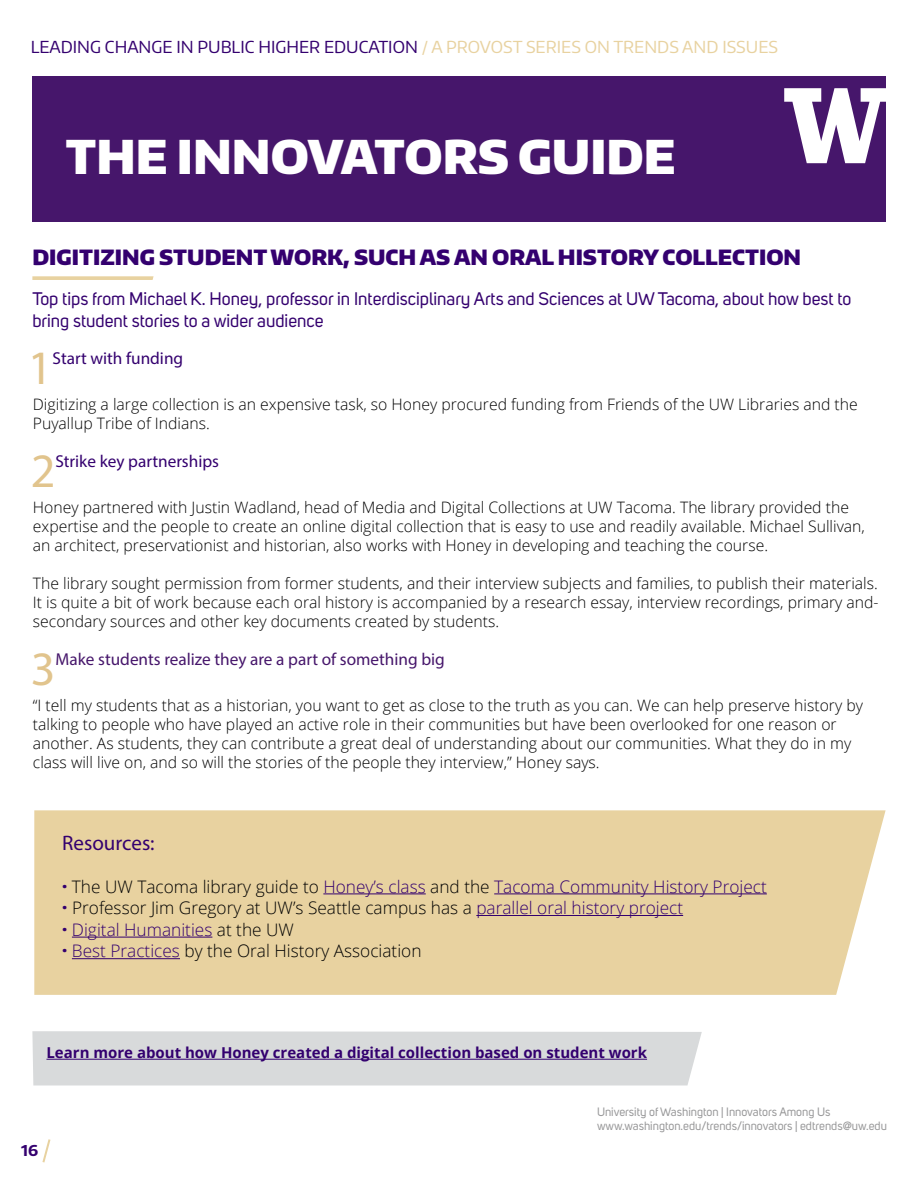
<style>
.page{position:relative;width:918px;height:1188px;background:#fff}
.page>*{position:absolute;margin:0;border:0;box-sizing:border-box;transform-origin:0 0}
.t1{font:48.15px "Myriad Pro";color:#e1c48d}
.t2{font:900 46.5px "Encode Sans Normal";color:#fff}
.t3{font:900 21px "Encode Sans Normal";color:#34006f}
.t4{font:21px "Myriad Pro";color:#34006f}
.t5{font:18px/21.6px "Uni Sans";color:#34006f}
.t6{font:300 17.25px/21.6px "Open Sans";color:#000}
.t7{font:17.25px "Myriad Pro";color:#46166b}
.t8{font:17.25px "Myriad Pro";color:#34006f}
.t9{font:16.5px "Encode Sans Normal";color:#34006f}
.t10{font:300 15.75px/18.9px "Open Sans";color:#000}
.t11{font:700 15px "Open Sans";color:#33006f}
.t12{font:700 15px "Encode Sans Normal";color:#34006f}
.t13{font:12px/14.4px "Uni Sans";color:#989899}
.s1{color:#e8d2a0}
.s2{font-weight:800;font-size:18px;color:#34006f}
.s3{color:#33006f}
</style>
<div class="page">
<svg style="left:42px;top:1139px;width:9px;height:24px"></svg>
<div style="left:32px;top:76px;width:854px;height:145px;background:#46166b"></div>
<svg style="left:784px;top:88px;width:102px;height:75px"></svg>
<svg style="left:32px;top:276px;width:122px;height:4px"></svg>
<div style="left:34px;top:810px;width:852px;height:185px;background:#e8d2a0"></div>
<hr style="left:323px;top:893px;width:103px;height:1px;background:#33006f">
<hr style="left:494px;top:893px;width:273px;height:1px;background:#33006f">
<hr style="left:476px;top:915px;width:207px;height:1px;background:#33006f">
<hr style="left:72px;top:937px;width:140px;height:1px;background:#33006f">
<hr style="left:72px;top:958px;width:108px;height:1px;background:#33006f">
<div style="left:32px;top:1031px;width:670px;height:54px;background:#d8dadb"></div>
<hr style="left:46px;top:1059px;width:601px;height:1px;background:#33006f">
<p class="t9" style="left:31px;top:36px;width:749px">LEADING CHANGE IN PUBLIC HIGHER EDUCATION <span class="s1">/ A PROVOST SERIES ON TRENDS AND ISSUES</span></p>
<h2 class="t2" style="left:66px;top:126px;width:612px">THE INNOVATORS GUIDE</h2>
<h3 class="t3" style="left:32px;top:243px;width:770px">DIGITIZING STUDENT WORK, SUCH AS AN ORAL HISTORY COLLECTION</h3>
<p class="t5" style="left:32px;top:288px;width:820px">Top tips from Michael K. Honey, professor in Interdisciplinary Arts and Sciences at UW Tacoma, about how best to bring student stories to a wider audience</p>
<h1 class="t1" style="left:28px;top:338px;width:26px">1</h1>
<p class="t8" style="left:53px;top:348px;width:132px">Start with funding</p>
<p class="t10" style="left:33px;top:395px;width:827px">Digitizing a large collection is an expensive task, so Honey procured funding from Friends of the UW Libraries and the<br>Puyallup Tribe of Indians.</p>
<h1 class="t1" style="left:31px;top:441px;width:26px">2</h1>
<p class="t8" style="left:55px;top:451px;width:165px">Strike key partnerships</p>
<p class="t10" style="left:33px;top:498px;width:834px">Honey partnered with Justin Wadland, head of Media and Digital Collections at UW Tacoma. The library provided the expertise and the people to create an online digital collection that is easy to use and readily available. Michael Sullivan, an architect, preservationist and historian, also works with Honey in developing and teaching the course.</p>
<p class="t10" style="left:33px;top:573px;width:847px;text-align:justify">The library sought permission from former students, and their interview subjects and families, to publish their materials.<br>It is quite a bit of work because each oral history is accompanied by a research essay, interview recordings, primary and&shy;secondary sources and other key documents created by students.</p>
<h1 class="t1" style="left:31px;top:639px;width:26px">3</h1>
<p class="t7" style="left:56px;top:649px;width:391px">Make students realize they are a part of something big</p>
<p class="t10" style="left:33px;top:695px;width:832px">“I tell my students that as a historian, you want to get as close to the truth as you can. We can help preserve history by talking to people who have played an active role in their communities but have been overlooked for one reason or another. As students, they can contribute a great deal of understanding about our communities. What they do in my class will live on, and so will the stories of the people they interview,” Honey says.</p>
<h3 class="t4" style="left:62px;top:830px;width:94px">Resources:</h3>
<p class="t6" style="left:62px;top:875px;width:706px"><span class="s2">·</span> The UW Tacoma library guide to <span class="s3">Honey’s class</span> and the <span class="s3">Tacoma Community History Project </span><span class="s2">·</span> Professor Jim Gregory at UW’s Seattle campus has a <span class="s3">parallel oral history project<br></span><span class="s2">·</span> <span class="s3">Digital Humanities</span> at the UW<br><span class="s2">·</span> <span class="s3">Best Practices</span> by the Oral History Association</p>
<p class="t11" style="left:46px;top:1042px;width:602px">Learn more about how Honey created a digital collection based on student work</p>
<p class="t12" style="left:21px;top:1140px;width:19px">16</p>
<p class="t13" style="left:597px;top:1104px;width:291px">University of Washington | Innovators Among Us www.washington.edu/trends/innovators | edtrends@uw.edu</p>
</div>
